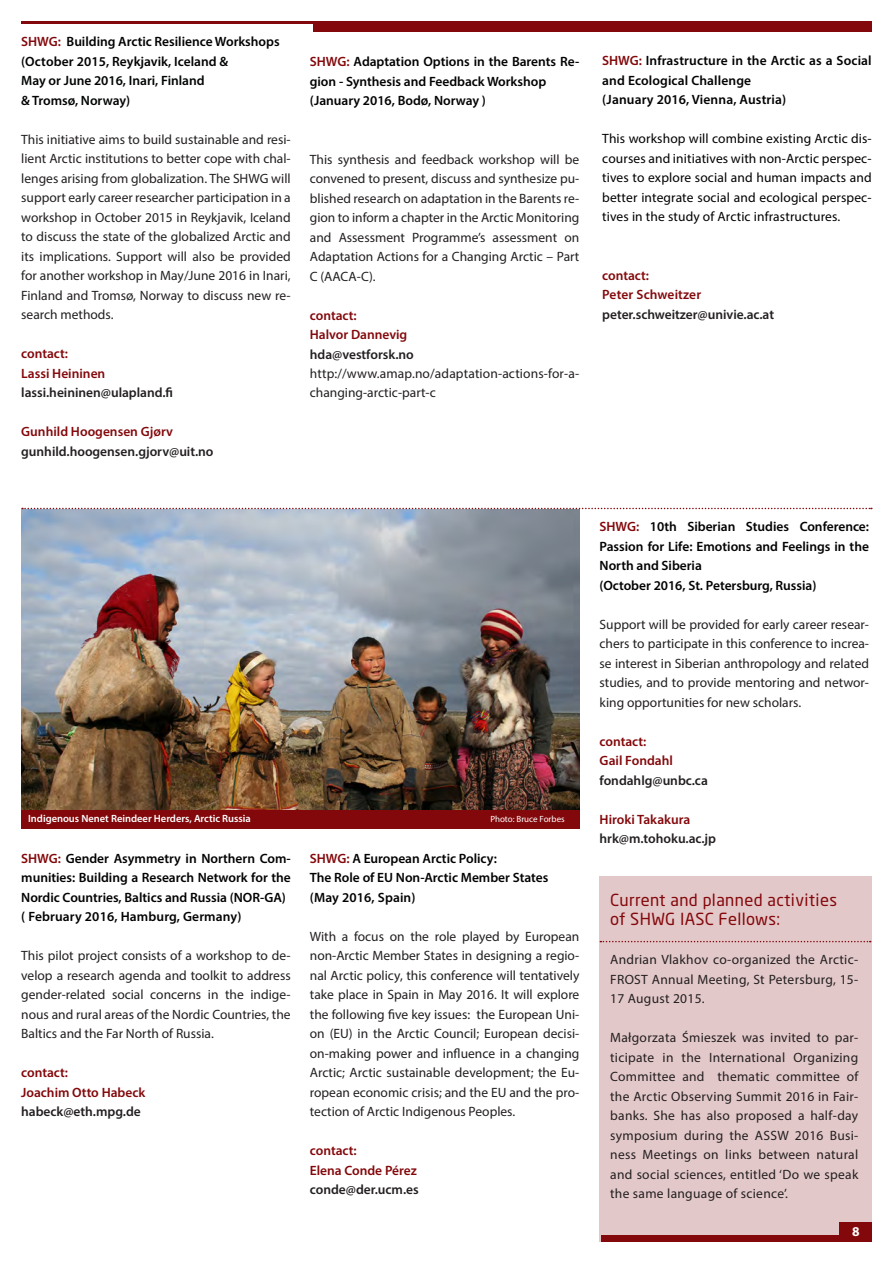
<style>
.page{position:relative;width:893px;height:1263px;background:#fff}
.page>*{position:absolute;margin:0;border:0;box-sizing:border-box;transform-origin:0 0}
.t1{font:16.5px "Neo Sans Std";letter-spacing:.02em;color:#83080b}
.t2{font:13.5px/19.5px "Myriad Pro";color:#231f20;text-align:justify}
.t3{font:600 13.5px/19.5px "Myriad Pro";color:#020202}
.t4{font:13.5px/19.5px "Myriad Pro";letter-spacing:.01em;color:#020202;text-align:justify}
.t5{font:600 13.5px "Myriad Pro";color:#83080b}
.t6{font:600 13.5px "Myriad Pro";color:#231f20}
.t7{font:600 13.5px "Myriad Pro";color:#020404}
.t8{font:700 13.5px "Myriad Pro";color:#fff}
.t9{font:600 10.5px "Myriad Pro";color:#fff}
.t10{font:9px "Myriad Pro";color:#fff}
.s1{color:#83080b}
.s2{color:#020404}
</style>
<div class="page">
<div style="left:313px;top:21px;width:559px;height:10px;background:#83080b"></div>
<hr style="left:22px;top:21px;width:307px;height:3px;background:#83080b">
<div style="left:600px;top:876px;width:272px;height:366px;background:#e3c8c9"></div>
<svg style="left:600px;top:941px;width:271px;height:1px"></svg>
<img style="left:21px;top:509px;width:558px;height:301px">
<svg style="left:22px;top:508px;width:850px;height:1px"></svg>
<div style="left:601px;top:1235px;width:271px;height:7px;background:#83080b"></div>
<div style="left:839px;top:1222px;width:33px;height:19px;background:#83080b"></div>
<div style="left:21px;top:810px;width:558px;height:18px;background:#83080b"></div>
<p class="t3" style="left:21px;top:32px;width:260px"><span class="s1">SHWG:</span> Building Arctic Resilience Workshops</p>
<p class="t3" style="left:21px;top:51px;width:208px">(October 2015, Reykjavik, Iceland <span class="s2">&amp;</span></p>
<p class="t7" style="left:21px;top:72px;width:185px">May or June 2016, Inari, Finland</p>
<p class="t7" style="left:21px;top:92px;width:110px">&amp; Tromsø, Norway)</p>
<p class="t2" style="left:21px;top:129px;width:271px">This initiative aims to build sustainable and resi&shy;lient Arctic institutions to better cope with chal&shy;lenges arising from globalization. The SHWG will support early career researcher participation in a workshop in October 2015 in Reykjavik, Iceland to discuss the state of the globalized Arctic and its implications. Support will also be provided for another workshop in May/June 2016 in Inari, Finland and Tromsø, Norway to discuss new re&shy;search methods.</p>
<p class="t5" style="left:21px;top:345px;width:48px">contact:</p>
<p class="t5" style="left:21px;top:365px;width:86px">Lassi Heininen</p>
<p class="t6" style="left:21px;top:384px;width:153px">lassi.heininen@ulapland.fi</p>
<p class="t5" style="left:21px;top:423px;width:153px">Gunhild Hoogensen Gjørv</p>
<p class="t6" style="left:21px;top:443px;width:194px">gunhild.hoogensen.gjorv@uit.no</p>
<p class="t3" style="left:310px;top:51px;width:271px"><span class="s1">SHWG:</span> Adaptation Options in the Barents Re&shy;gion - Synthesis and Feedback Workshop</p>
<p class="t3" style="left:310px;top:90px;width:178px">(January 2016, Bodø, Norway )</p>
<p class="t2" style="left:310px;top:149px;width:271px">This synthesis and feedback workshop will be convened to present, discuss and synthesize pu&shy;blished research on adaptation in the Barents re&shy;gion to inform a chapter in the Arctic Monitoring and Assessment Programme’s assessment on Adaptation Actions for a Changing Arctic – Part C (AACA-C).</p>
<p class="t5" style="left:310px;top:306px;width:48px">contact:</p>
<p class="t5" style="left:310px;top:326px;width:99px">Halvor Dannevig</p>
<p class="t6" style="left:310px;top:345px;width:105px">hda@vestforsk.no</p>
<p class="t2" style="left:310px;top:363px;width:271px">http://www.amap.no/adaptation-actions-for-a&shy;changing-arctic-part-c</p>
<p class="t3" style="left:602px;top:51px;width:271px"><span class="s1">SHWG:</span> Infrastructure in the Arctic as a Social and Ecological Challenge</p>
<p class="t3" style="left:602px;top:90px;width:185px">(January 2016, Vienna, Austria)</p>
<p class="t4" style="left:602px;top:129px;width:271px">This workshop will combine existing Arctic dis&shy;courses and initiatives with non-Arctic perspec&shy;tives to explore social and human impacts and better integrate social and ecological perspec&shy;tives in the study of Arctic infrastructures.</p>
<p class="t5" style="left:602px;top:267px;width:48px">contact:</p>
<p class="t5" style="left:602px;top:286px;width:100px">Peter Schweitzer</p>
<p class="t6" style="left:602px;top:306px;width:173px">peter.schweitzer@univie.ac.at</p>
<p class="t9" style="left:28px;top:812px;width:224px">Indigenous Nenet Reindeer Herders, Arctic Russia</p>
<p class="t10" style="left:490px;top:814px;width:76px">Photo: Bruce Forbes</p>
<p class="t3" style="left:21px;top:848px;width:271px;text-align:justify"><span class="s1">SHWG:</span> Gender Asymmetry in Northern Com&shy;munities: Building a Research Network for the Nordic Countries, Baltics and Russia (NOR-GA)</p>
<p class="t3" style="left:21px;top:907px;width:222px">( February 2016, Hamburg, Germany)</p>
<p class="t2" style="left:21px;top:946px;width:271px">This pilot project consists of a workshop to de&shy;velop a research agenda and toolkit to address gender-related social concerns in the indige&shy;nous and rural areas of the Nordic Countries, the Baltics and the Far North of Russia.</p>
<p class="t5" style="left:21px;top:1064px;width:48px">contact:</p>
<p class="t5" style="left:21px;top:1084px;width:125px">Joachim Otto Habeck</p>
<p class="t6" style="left:21px;top:1103px;width:121px">habeck@eth.mpg.de</p>
<p class="t3" style="left:310px;top:848px;width:189px"><span class="s1">SHWG:</span> A European Arctic Policy:</p>
<p class="t3" style="left:310px;top:868px;width:240px">The Role of EU Non-Arctic Member States</p>
<p class="t3" style="left:310px;top:887px;width:107px">(May 2016, Spain)</p>
<p class="t2" style="left:310px;top:926px;width:271px">With a focus on the role played by European non-Arctic Member States in designing a regio&shy;nal Arctic policy, this conference will tentatively take place in Spain in May 2016. It will explore the following five key issues: the European Uni&shy;on (EU) in the Arctic Council; European decisi&shy;on-making power and influence in a changing Arctic; Arctic sustainable development; the Eu&shy;ropean economic crisis; and the EU and the pro&shy;tection of Arctic Indigenous Peoples.</p>
<p class="t5" style="left:310px;top:1142px;width:48px">contact:</p>
<p class="t5" style="left:310px;top:1162px;width:108px">Elena Conde Pérez</p>
<p class="t6" style="left:310px;top:1181px;width:110px">conde@der.ucm.es</p>
<p class="t3" style="left:600px;top:516px;width:271px;text-align:justify"><span class="s1">SHWG:</span> 10th Siberian Studies Conference:<br>Passion for Life: Emotions and Feelings in the North and Siberia</p>
<p class="t3" style="left:600px;top:575px;width:218px">(October 2016, St. Petersburg, Russia)</p>
<p class="t2" style="left:600px;top:614px;width:271px">Support will be provided for early career resear&shy;chers to participate in this conference to increa&shy;se interest in Siberian anthropology and related studies, and to provide mentoring and networ&shy;king opportunities for new scholars.</p>
<p class="t5" style="left:600px;top:732px;width:48px">contact:</p>
<p class="t5" style="left:600px;top:752px;width:75px">Gail Fondahl</p>
<p class="t6" style="left:600px;top:771px;width:110px">fondahlg@unbc.ca</p>
<p class="t5" style="left:600px;top:810px;width:92px">Hiroki Takakura</p>
<p class="t6" style="left:600px;top:830px;width:118px">hrk@m.tohoku.ac.jp</p>
<p class="t1" style="left:610px;top:889px;width:228px">Current and planned activities</p>
<p class="t1" style="left:610px;top:909px;width:171px">of SHWG IASC Fellows:</p>
<p class="t2" style="left:610px;top:950px;width:250px">Andrian Vlakhov co-organized the Arctic-FROST Annual Meeting, St Petersburg, 15- 17 August 2015.</p>
<p class="t2" style="left:610px;top:1028px;width:250px">Małgorzata Śmieszek was invited to par&shy;ticipate in the International Organizing Committee and thematic committee of the Arctic Observing Summit 2016 in Fair&shy;banks. She has also proposed a half-day symposium during the ASSW 2016 Busi&shy;ness Meetings on links between natural and social sciences, entitled ‘Do we speak the same language of science’.</p>
<p class="t8" style="left:852px;top:1222px;width:9px">8</p>
</div>
